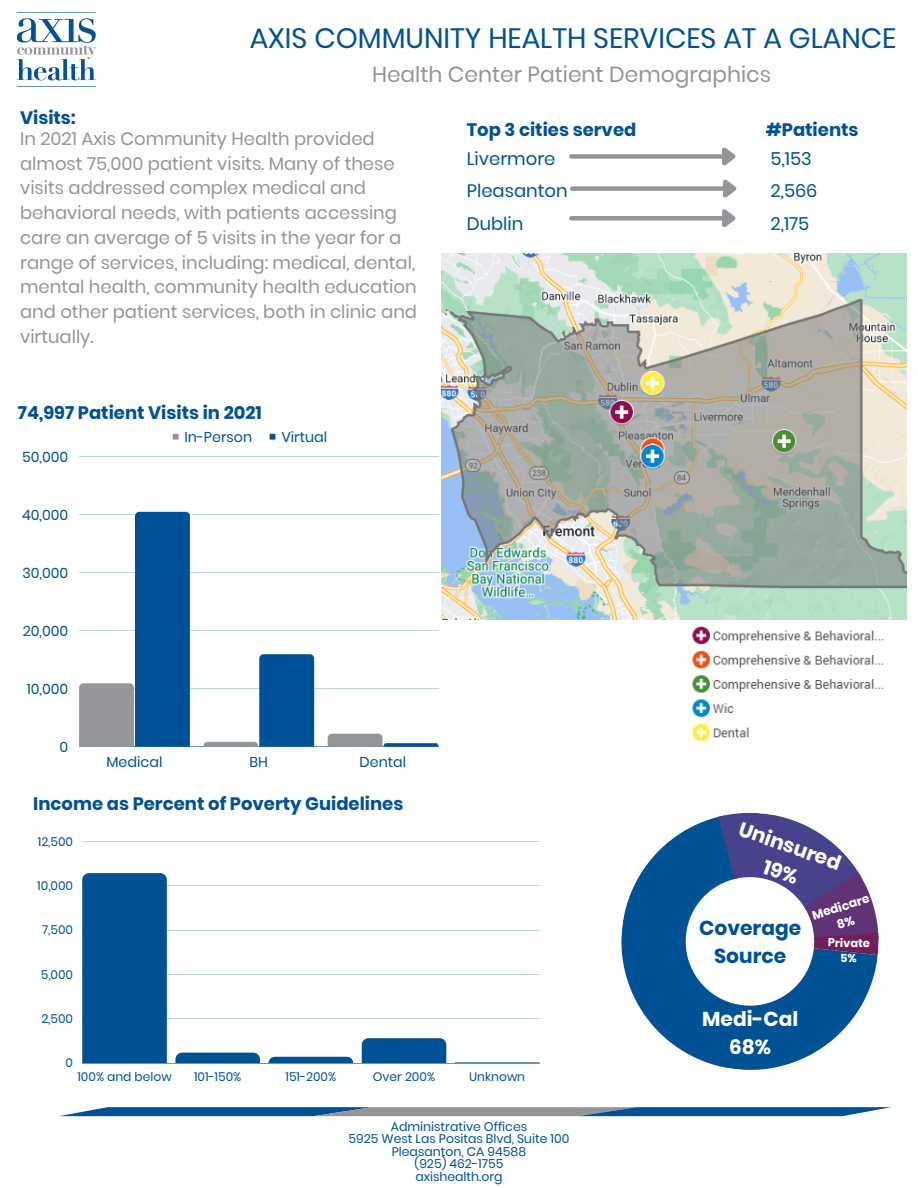
<style>
.page{position:relative;width:918px;height:1188px;background:#fff}
.page>*{position:absolute;margin:0;border:0;box-sizing:border-box;transform-origin:0 0}
.t1{font:28.05px "Poppins";color:#005295}
.t2{font:21.75px "Poppins";color:#939598}
.t3{font:700 20.25px/27.8px "Poppins";color:#fff;text-align:center}
.t4{font:700 20.25px/28.2px "Poppins";color:#005295;text-align:center}
.t5{font:18px/24.8px "Poppins";color:#939598}
.t6{font:700 18px "Poppins";color:#005295}
.t7{font:18px/32.7px "Poppins";color:#005295}
.t8{font:700 18px "Poppins";color:#005195}
.t9{font:14.25px "Poppins";color:#005295}
.t10{font:12.45px/12.5px "Poppins";color:#005195;text-align:center}
.t11{font:12.3px "Poppins";color:#005195}
.t12{font:700 12.3px/16.6px "Poppins";color:#fff;text-align:center}
.t13{font:700 11.4px/15.3px "Poppins";color:#fff;text-align:center}
</style>
<div class="page">
<div style="left:571px;top:154px;width:151px;height:5px;background:#939598"></div>
<div style="left:572px;top:186px;width:151px;height:5px;background:#939598"></div>
<hr style="left:571px;top:216px;width:151px;height:4px;background:#939598">
<svg style="left:718px;top:147px;width:19px;height:81px"></svg>
<svg style="left:621px;top:819px;width:257px;height:251px;fill:#005295"></svg>
<svg style="left:709px;top:812px;width:170px;height:143px"></svg>
<hr style="left:82px;top:841px;width:458px;height:1px;background:#005195">
<hr style="left:82px;top:886px;width:458px;height:1px;background:#005195">
<hr style="left:82px;top:930px;width:458px;height:1px;background:#005195">
<hr style="left:82px;top:974px;width:458px;height:1px;background:#005195">
<hr style="left:82px;top:1019px;width:458px;height:1px;background:#005195">
<hr style="left:82px;top:1063px;width:458px;height:1px;background:#005195">
<div style="left:82px;top:873px;width:85px;height:190px;background:#005295"></div>
<svg style="left:175px;top:1053px;width:85px;height:10px"></svg>
<svg style="left:269px;top:1057px;width:84px;height:6px"></svg>
<div style="left:362px;top:1038px;width:84px;height:25px;background:#005295"></div>
<svg style="left:455px;top:1062px;width:85px;height:1px"></svg>
<svg style="left:173px;top:434px;width:6px;height:6px"></svg>
<svg style="left:270px;top:434px;width:5px;height:6px"></svg>
<hr style="left:79px;top:457px;width:359px;height:1px;background:#005295">
<hr style="left:79px;top:515px;width:359px;height:1px;background:#005295">
<hr style="left:79px;top:572px;width:359px;height:1px;background:#005295">
<hr style="left:79px;top:630px;width:359px;height:1px;background:#005295">
<hr style="left:79px;top:688px;width:359px;height:1px;background:#005295">
<hr style="left:79px;top:746px;width:359px;height:1px;background:#005295">
<svg style="left:79px;top:512px;width:111px;height:235px"></svg>
<svg style="left:203px;top:654px;width:111px;height:93px"></svg>
<svg style="left:328px;top:734px;width:110px;height:13px"></svg>
<img style="left:18px;top:18px;width:78px;height:69px">
<svg style="left:60px;top:1107px;width:831px;height:9px;background:#41739e"></svg>
<img style="left:680px;top:619px;width:226px;height:123px">
<img style="left:442px;top:254px;width:464px;height:365px">
<h1 class="t1" style="left:250px;top:19px;width:648px">AXIS COMMUNITY HEALTH SERVICES AT A GLANCE</h1>
<p class="t2" style="left:372px;top:59px;width:401px">Health Center Patient Demographics</p>
<p class="t8" style="left:20px;top:105px;width:57px">Visits:</p>
<p class="t5" style="left:20px;top:126px;width:398px">In 2021 Axis Community Health provided almost 75,000 patient visits. Many of these visits addressed complex medical and behavioral needs, with patients accessing care an average of 5 visits in the year for a range of services, including: medical, dental, mental health, community health education and other patient services, both in clinic and virtually.</p>
<p class="t8" style="left:18px;top:400px;width:246px">74,997 Patient Visits in 2021</p>
<p class="t9" style="left:22px;top:447px;width:48px">50,000</p>
<p class="t9" style="left:22px;top:505px;width:48px">40,000</p>
<p class="t9" style="left:22px;top:563px;width:47px">30,000</p>
<p class="t9" style="left:23px;top:621px;width:47px">20,000</p>
<p class="t9" style="left:27px;top:679px;width:43px">10,000</p>
<p class="t9" style="left:60px;top:737px;width:10px">0</p>
<p class="t9" style="left:184px;top:427px;width:69px">In-Person</p>
<p class="t9" style="left:281px;top:427px;width:47px">Virtual</p>
<p class="t9" style="left:106px;top:752px;width:57px">Medical</p>
<p class="t9" style="left:250px;top:752px;width:20px">BH</p>
<p class="t9" style="left:360px;top:752px;width:48px">Dental</p>
<p class="t6" style="left:33px;top:792px;width:372px">Income as Percent of Poverty Guidelines</p>
<p class="t11" style="left:38px;top:833px;width:37px">12,500</p>
<p class="t11" style="left:37px;top:877px;width:37px">10,000</p>
<p class="t11" style="left:42px;top:921px;width:32px">7,500</p>
<p class="t11" style="left:41px;top:966px;width:34px">5,000</p>
<p class="t11" style="left:41px;top:1010px;width:33px">2,500</p>
<p class="t11" style="left:66px;top:1054px;width:9px">0</p>
<p class="t6" style="left:467px;top:117px;width:171px">Top 3 cities served</p>
<p class="t6" style="left:766px;top:117px;width:94px">#Patients</p>
<p class="t7" style="left:467px;top:142px;width:102px">Livermore<br>Pleasanton<br>Dublin</p>
<p class="t7" style="left:771px;top:142px;width:48px">5,153<br>2,566<br>2,175</p>
<p class="t3" style="left:744px;top:815px;width:108px;rotate:19deg">Uninsured<br>19%</p>
<p class="t12" style="left:810px;top:907px;width:61px;rotate:-17deg">Medicare<br>8%</p>
<p class="t13" style="left:828px;top:935px;width:43px;rotate:2deg">Private<br>5%</p>
<p class="t4" style="left:699px;top:914px;width:104px">Coverage<br>Source</p>
<p class="t3" style="left:702px;top:1005px;width:98px">Medi-Cal<br>68%</p>
<p class="t11" style="left:77px;top:1068px;width:96px">100% and below</p>
<p class="t11" style="left:194px;top:1068px;width:49px">101-150%</p>
<p class="t11" style="left:285px;top:1068px;width:52px">151-200%</p>
<p class="t11" style="left:373px;top:1068px;width:64px">Over 200%</p>
<p class="t11" style="left:469px;top:1068px;width:58px">Unknown</p>
<p class="t10" style="left:349px;top:1120px;width:222px">Administrative Offices<br>5925 West Las Positas Blvd, Suite 100<br>Pleasanton, CA 94588<br>(925) 462-1755<br>axishealth.org</p>
</div>
